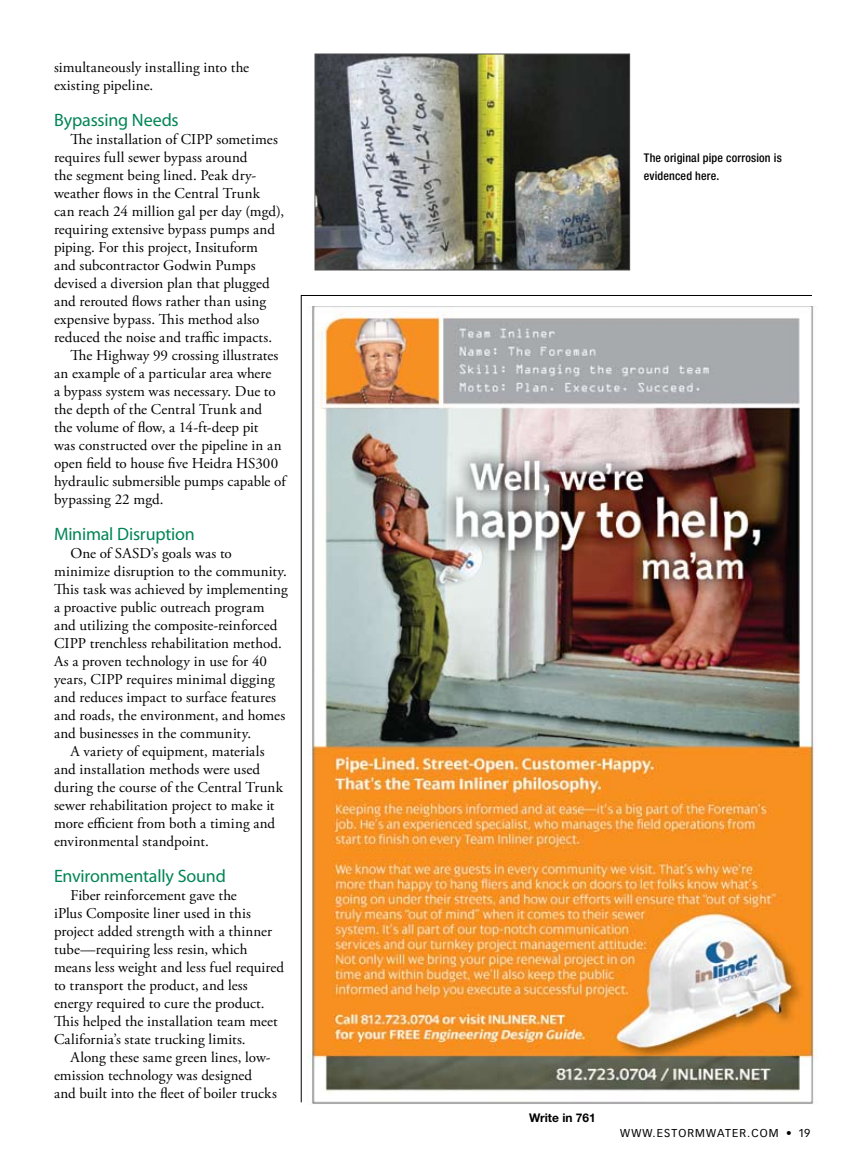
<style>
.page{position:relative;width:864px;height:1161px;background:#fff}
.page>*{position:absolute;margin:0;border:0;box-sizing:border-box;transform-origin:0 0}
.t1{font:18px "Myriad Pro";letter-spacing:-.01em;color:#008556}
.t2{font:15px/18px "Adobe Garamond Pro";letter-spacing:.005em;color:#000}
.t3{font:500 condensed 12px/18px "Helvetica Neue LT Std";letter-spacing:.015em;color:#000}
.t4{font:700 12px "Helvetica Neue LT Std";color:#000}
.t5{font:11.25px "Vectora LT Std";color:#000}
</style>
<div class="page">
<svg style="left:300px;top:295px;width:512px;height:808px"></svg>
<img style="left:317px;top:56px;width:311px;height:212px">
<div style="left:315px;top:54px;width:315px;height:216px;border:1px solid #4d4d4f"></div>
<img style="left:306px;top:306px;width:511px;height:798px">
<p class="t2" style="left:54px;top:59px;width:197px">simultaneously installing into the existing pipeline.</p>
<p class="t1" style="left:54px;top:109px;width:126px">Bypassing Needs</p>
<p class="t2" style="left:70px;top:131px;width:209px">The installation of CIPP sometimes</p>
<p class="t2" style="left:54px;top:149px;width:195px">requires full sewer bypass around</p>
<p class="t2" style="left:54px;top:167px;width:204px">the segment being lined. Peak dry-</p>
<p class="t2" style="left:54px;top:185px;width:208px">weather flows in the Central Trunk</p>
<p class="t2" style="left:54px;top:203px;width:232px">can reach 24 million gal per day (mgd),</p>
<p class="t2" style="left:54px;top:221px;width:223px">requiring extensive bypass pumps and</p>
<p class="t2" style="left:54px;top:239px;width:206px">piping. For this project, Insituform</p>
<p class="t2" style="left:54px;top:257px;width:203px">and subcontractor Godwin Pumps</p>
<p class="t2" style="left:54px;top:275px;width:217px">devised a diversion plan that plugged</p>
<p class="t2" style="left:54px;top:293px;width:214px">and rerouted flows rather than using</p>
<p class="t2" style="left:54px;top:311px;width:207px">expensive bypass. This method also</p>
<p class="t2" style="left:54px;top:329px;width:220px">reduced the noise and traffic impacts.</p>
<p class="t2" style="left:70px;top:347px;width:209px">The Highway 99 crossing illustrates</p>
<p class="t2" style="left:54px;top:365px;width:219px">an example of a particular area where</p>
<p class="t2" style="left:54px;top:383px;width:223px">a bypass system was necessary. Due to</p>
<p class="t2" style="left:54px;top:401px;width:210px">the depth of the Central Trunk and</p>
<p class="t2" style="left:54px;top:419px;width:206px">the volume of flow, a 14-ft-deep pit</p>
<p class="t2" style="left:54px;top:437px;width:229px">was constructed over the pipeline in an</p>
<p class="t2" style="left:54px;top:455px;width:226px">open field to house five Heidra HS300</p>
<p class="t2" style="left:54px;top:473px;width:233px">hydraulic submersible pumps capable of</p>
<p class="t2" style="left:54px;top:491px;width:111px">bypassing 22 mgd.</p>
<p class="t1" style="left:54px;top:523px;width:142px">Minimal Disruption</p>
<p class="t2" style="left:70px;top:545px;width:163px">One of SASD’s goals was to</p>
<p class="t2" style="left:54px;top:563px;width:234px">minimize disruption to the community.</p>
<p class="t2" style="left:54px;top:581px;width:235px">This task was achieved by implementing</p>
<p class="t2" style="left:54px;top:599px;width:212px">a proactive public outreach program</p>
<p class="t2" style="left:54px;top:617px;width:225px">and utilizing the composite-reinforced</p>
<p class="t2" style="left:54px;top:635px;width:230px">CIPP trenchless rehabilitation method.</p>
<p class="t2" style="left:54px;top:653px;width:215px">As a proven technology in use for 40</p>
<p class="t2" style="left:54px;top:671px;width:222px">years, CIPP requires minimal digging</p>
<p class="t2" style="left:54px;top:689px;width:224px">and reduces impact to surface features</p>
<p class="t2" style="left:54px;top:707px;width:233px">and roads, the environment, and homes</p>
<p class="t2" style="left:54px;top:725px;width:199px">and businesses in the community.</p>
<p class="t2" style="left:70px;top:743px;width:196px">A variety of equipment, materials</p>
<p class="t2" style="left:54px;top:761px;width:208px">and installation methods were used</p>
<p class="t2" style="left:54px;top:779px;width:231px">during the course of the Central Trunk</p>
<p class="t2" style="left:54px;top:797px;width:222px">sewer rehabilitation project to make it</p>
<p class="t2" style="left:54px;top:815px;width:223px">more efficient from both a timing and</p>
<p class="t2" style="left:54px;top:833px;width:157px">environmental standpoint.</p>
<p class="t1" style="left:54px;top:865px;width:173px">Environmentally Sound</p>
<p class="t2" style="left:54px;top:887px;width:232px;text-indent:16px">Fiber reinforcement gave the<br>iPlus Composite liner used in this project added strength with a thinner tube—requiring less resin, which means less weight and less fuel required to transport the product, and less energy required to cure the product.<br>This helped the installation team meet California’s state trucking limits.</p>
<p class="t2" style="left:54px;top:1049px;width:224px;text-indent:16px">Along these same green lines, low&shy;emission technology was designed and built into the fleet of boiler trucks</p>
<p class="t3" style="left:644px;top:149px;width:139px">The original pipe corrosion is evidenced here.</p>
<p class="t4" style="left:529px;top:1110px;width:68px">Write in 761</p>
<p class="t5" style="left:620px;top:1126px;width:12px">WWW</p>
<p class="t5" style="left:653px;top:1126px;width:14px">.ESTORMWATER</p>
<p class="t5" style="left:747px;top:1126px;width:14px">.COM</p>
<p class="t5" style="left:786px;top:1126px;width:26px">• 19</p>
</div>
